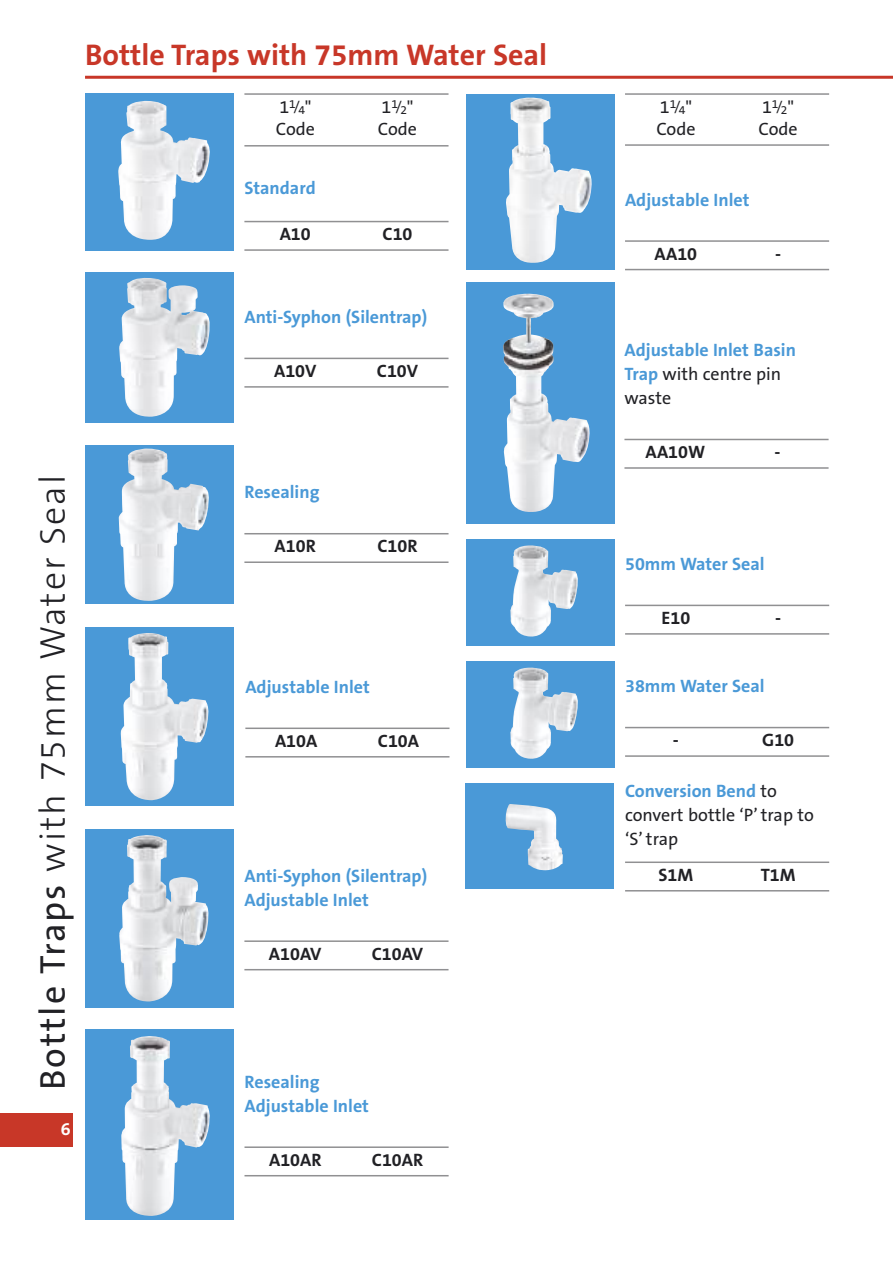
<style>
.page{position:relative;width:893px;height:1263px;background:#fff}
.page>*{position:absolute;margin:0;border:0;box-sizing:border-box;transform-origin:0 0}
.t1{font:300 36px "The Sans B3";letter-spacing:.055em;color:#212125}
.t2{font:700 30px "The Sans B7";color:#c83728}
.t3{font:700 18px/24px "The Sans B7";color:#4a99d7}
.t4{font:18px/24px "The Sans B5 Plain";color:#212125}
.t5{font:700 18px "The Sans B7";color:#212125}
.t6{font:700 18px "The Sans B7";color:#fff}
.s1{font-size:13.5px}
.s2{font-family:"The Sans B5 Plain";font-weight:400}
.s3{font-family:"The Sans B7";font-weight:700;color:#4a99d7}
.s4{font-family:"The Sans B5 Plain";font-weight:400;color:#212125}
</style>
<div class="page">
<hr style="left:85px;top:76px;width:808px;height:3px;background:#c83728">
<div style="left:0;top:1113px;width:72px;height:34px;background:#c83728"></div>
<hr style="left:244px;top:93px;width:204px;height:2px;background:#909092">
<hr style="left:244px;top:145px;width:204px;height:2px;background:#909092">
<hr style="left:244px;top:221px;width:204px;height:1px;background:#909092">
<hr style="left:244px;top:249px;width:204px;height:2px;background:#909092">
<hr style="left:624px;top:439px;width:205px;height:1px;background:#909092">
<hr style="left:624px;top:467px;width:205px;height:2px;background:#909092">
<hr style="left:625px;top:93px;width:204px;height:2px;background:#909092">
<hr style="left:625px;top:144px;width:204px;height:2px;background:#909092">
<hr style="left:625px;top:240px;width:204px;height:2px;background:#909092">
<hr style="left:625px;top:269px;width:204px;height:1px;background:#909092">
<hr style="left:244px;top:358px;width:204px;height:1px;background:#909092">
<hr style="left:244px;top:386px;width:204px;height:2px;background:#909092">
<hr style="left:245px;top:727px;width:204px;height:2px;background:#909092">
<hr style="left:245px;top:756px;width:204px;height:1px;background:#909092">
<hr style="left:244px;top:1146px;width:205px;height:2px;background:#909092">
<hr style="left:244px;top:1175px;width:205px;height:1px;background:#909092">
<hr style="left:625px;top:861px;width:204px;height:2px;background:#909092">
<hr style="left:625px;top:890px;width:204px;height:1px;background:#909092">
<hr style="left:625px;top:727px;width:204px;height:1px;background:#909092">
<hr style="left:625px;top:755px;width:204px;height:2px;background:#909092">
<div style="left:85px;top:94px;width:149px;height:157px;background:#4a99d7"></div>
<img style="left:118px;top:101px;width:92px;height:139px">
<div style="left:85px;top:272px;width:149px;height:151px;background:#4a99d7"></div>
<img style="left:119px;top:278px;width:91px;height:139px">
<hr style="left:244px;top:533px;width:204px;height:1px;background:#909092">
<hr style="left:244px;top:561px;width:204px;height:2px;background:#909092">
<div style="left:85px;top:446px;width:149px;height:158px;background:#4a99d7"></div>
<img style="left:119px;top:449px;width:90px;height:152px">
<div style="left:85px;top:628px;width:149px;height:178px;background:#4a99d7"></div>
<img style="left:121px;top:633px;width:87px;height:167px">
<div style="left:466px;top:94px;width:148px;height:175px;background:#4a99d7"></div>
<img style="left:506px;top:98px;width:86px;height:165px">
<div style="left:85px;top:1029px;width:149px;height:191px;background:#4a99d7"></div>
<img style="left:121px;top:1036px;width:89px;height:180px">
<hr style="left:244px;top:940px;width:204px;height:2px;background:#909092">
<hr style="left:244px;top:969px;width:204px;height:1px;background:#909092">
<div style="left:85px;top:829px;width:149px;height:179px;background:#4a99d7"></div>
<img style="left:119px;top:835px;width:89px;height:166px">
<div style="left:466px;top:283px;width:148px;height:241px;background:#4a99d7"></div>
<img style="left:503px;top:294px;width:87px;height:218px">
<div style="left:466px;top:661px;width:148px;height:107px;background:#4a99d7"></div>
<img style="left:510px;top:668px;width:68px;height:91px">
<hr style="left:625px;top:605px;width:204px;height:1px;background:#909092">
<hr style="left:625px;top:633px;width:204px;height:2px;background:#909092">
<div style="left:466px;top:539px;width:148px;height:107px;background:#4a99d7"></div>
<img style="left:510px;top:545px;width:68px;height:92px">
<div style="left:465px;top:784px;width:149px;height:105px;background:#4a99d7"></div>
<img style="left:506px;top:804px;width:57px;height:66px">
<h2 class="t2" style="left:85px;top:39px;width:464px">Bottle Traps with 75mm Water Seal</h2>
<p class="t4" style="left:279px;top:95px;width:34px">1<sup>1</sup><span class="s1">/</span><sub>4</sub>"</p>
<p class="t4" style="left:381px;top:95px;width:34px">1<sup>1</sup><span class="s1">/</span><sub>2</sub>"</p>
<p class="t4" style="left:276px;top:118px;width:41px">Code</p>
<p class="t4" style="left:378px;top:118px;width:41px">Code</p>
<p class="t3" style="left:244px;top:176px;width:73px">Standard</p>
<p class="t5" style="left:280px;top:225px;width:33px">A10</p>
<p class="t5" style="left:382px;top:225px;width:31px">C10</p>
<p class="t3" style="left:244px;top:305px;width:184px">Anti-Syphon (Silentrap)</p>
<p class="t5" style="left:274px;top:361px;width:44px">A10V</p>
<p class="t5" style="left:377px;top:361px;width:43px">C10V</p>
<h1 class="t1" style="left:34px;top:1090px;width:617px;rotate:-90deg"><span class="s2">Bottle Traps</span> with 75mm Water Seal</h1>
<p class="t6" style="left:61px;top:1119px;width:11px">6</p>
<p class="t3" style="left:244px;top:481px;width:77px">Resealing</p>
<p class="t5" style="left:275px;top:537px;width:43px">A10R</p>
<p class="t5" style="left:377px;top:537px;width:42px">C10R</p>
<p class="t3" style="left:245px;top:675px;width:126px">Adjustable Inlet</p>
<p class="t5" style="left:275px;top:731px;width:44px">A10A</p>
<p class="t5" style="left:378px;top:731px;width:43px">C10A</p>
<p class="t3" style="left:244px;top:864px;width:184px">Anti-Syphon (Silentrap)<br>Adjustable Inlet</p>
<p class="t5" style="left:269px;top:944px;width:54px">A10AV</p>
<p class="t5" style="left:372px;top:944px;width:53px">C10AV</p>
<p class="t3" style="left:244px;top:1070px;width:126px">Resealing<br>Adjustable Inlet</p>
<p class="t5" style="left:269px;top:1150px;width:54px">A10AR</p>
<p class="t5" style="left:372px;top:1150px;width:53px">C10AR</p>
<p class="t4" style="left:660px;top:95px;width:34px">1<sup>1</sup><span class="s1">/</span><sub>4</sub>"</p>
<p class="t4" style="left:762px;top:95px;width:34px">1<sup>1</sup><span class="s1">/</span><sub>2</sub>"</p>
<p class="t4" style="left:656px;top:118px;width:41px">Code</p>
<p class="t4" style="left:758px;top:118px;width:41px">Code</p>
<p class="t3" style="left:625px;top:188px;width:126px">Adjustable Inlet</p>
<p class="t5" style="left:654px;top:244px;width:44px">AA10</p>
<p class="t5" style="left:775px;top:244px;width:8px">-</p>
<p class="t3" style="left:624px;top:338px;width:173px">Adjustable Inlet Basin</p>
<p class="t4" style="left:624px;top:363px;width:158px"><span class="s3">Trap</span> with centre pin waste</p>
<p class="t5" style="left:645px;top:442px;width:61px">AA10W</p>
<p class="t5" style="left:774px;top:442px;width:8px">-</p>
<p class="t3" style="left:625px;top:552px;width:141px">50mm Water Seal</p>
<p class="t5" style="left:662px;top:608px;width:30px">E10</p>
<p class="t5" style="left:775px;top:608px;width:8px">-</p>
<p class="t3" style="left:625px;top:674px;width:141px">38mm Water Seal</p>
<p class="t5" style="left:673px;top:731px;width:8px">-</p>
<p class="t5" style="left:762px;top:731px;width:33px">G10</p>
<p class="t3" style="left:625px;top:779px;width:153px">Conversion Bend <span class="s4">to</span></p>
<p class="t4" style="left:625px;top:803px;width:190px">convert bottle ‘P’ trap to ‘S’ trap</p>
<p class="t5" style="left:658px;top:865px;width:36px">S1M</p>
<p class="t5" style="left:761px;top:865px;width:36px">T1M</p>
</div>
